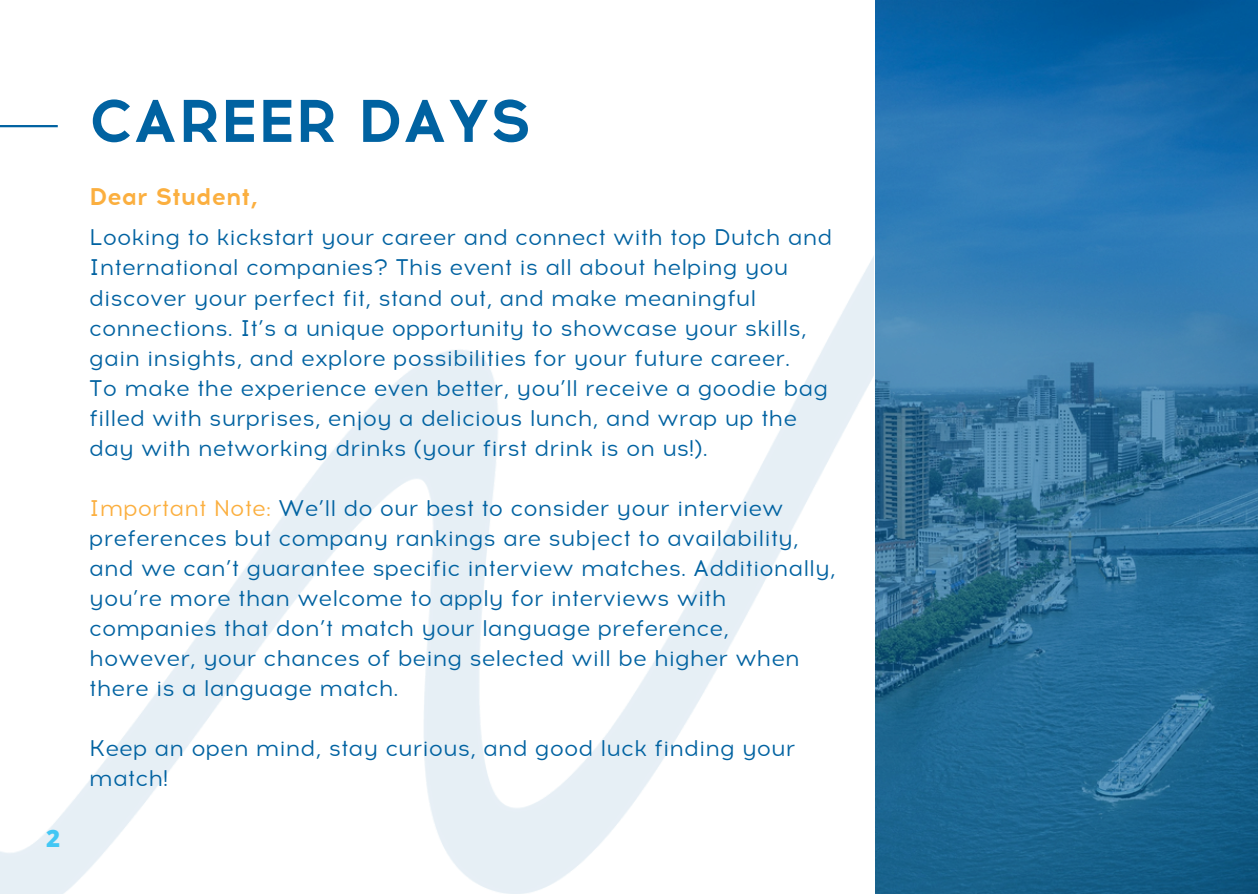
<style>
.page{position:relative;width:1258px;height:894px;background:#fff}
.page>*{position:absolute;margin:0;border:0;box-sizing:border-box;transform-origin:0 0}
.t1{font:700 60px "Acrom";color:#0062a1}
.t2{font:700 24px "Acrom";color:#fbaf3f}
.t3{font:800 24px "Open Sans";color:#43c7f4}
.t4{font:22.5px/30px "Acrom";color:#0062a1}
.s1{color:#fbaf3f}
</style>
<div class="page">
<img style="left:0;top:127px;width:874px;height:766px">
<svg style="left:875px;top:0;width:383px;height:893px;background:#276fa0"></svg>
<hr style="left:0;top:125px;width:58px;height:2px;background:#0062a1">
<p class="t3" style="left:46px;top:821px;width:16px">2</p>
<p class="t1" style="left:89px;top:95px;width:443px">CAREER DAYS</p>
<p class="t2" style="left:89px;top:186px;width:170px">Dear Student,</p>
<p class="t4" style="left:89px;top:224px;width:744px">Looking to kickstart your career and connect with top Dutch and International companies? This event is all about helping you discover your perfect fit, stand out, and make meaningful connections. It’s a unique opportunity to showcase your skills, gain insights, and explore possibilities for your future career.</p>
<h1 class="t4" style="left:89px;top:374px;width:740px">To make the experience even better, you’ll receive a goodie bag filled with surprises, enjoy a delicious lunch, and wrap up the day with networking drinks (your first drink is on us!).</h1>
<p class="t4" style="left:89px;top:494px;width:748px"><span class="s1">Important Note:</span> We’ll do our best to consider your interview preferences but company rankings are subject to availability, and we can’t guarantee specific interview matches. Additionally, you’re more than welcome to apply for interviews with companies that don’t match your language preference, however, your chances of being selected will be higher when there is a language match.</p>
<p class="t4" style="left:89px;top:734px;width:707px">Keep an open mind, stay curious, and good luck finding your match!</p>
</div>
